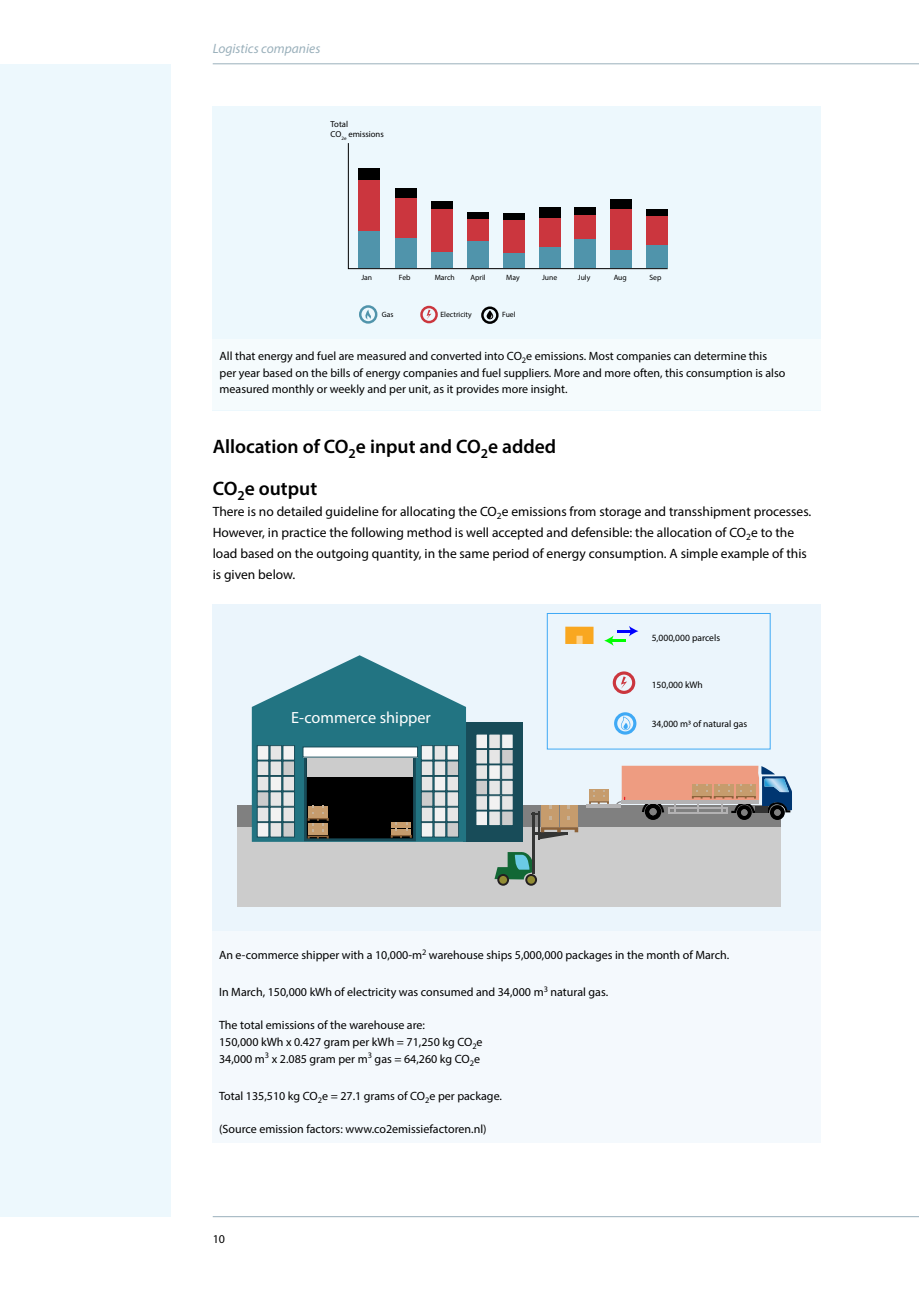
<style>
.page{position:relative;width:919px;height:1289px;background:#fff}
.page>*{position:absolute;margin:0;border:0;box-sizing:border-box;transform-origin:0 0}
.t1{font:600 19.5px/42px "Myriad Pro";color:#000}
.t2{font:16.2px "Myriad Pro";color:#fff}
.t3{font:13.5px/21px "Myriad Pro";color:#000}
.t4{font:italic 13.5px "Myriad Pro";color:#9ab0bb}
.t5{font:12px/16.5px "Myriad Pro";color:#000}
.t6{font:9.6px "Myriad Pro";color:#000}
.t7{font:8.7px/10.4px "Myriad Pro";color:#000}
.t8{font:7.65px "Myriad Pro";color:#000}
</style>
<div class="page">
<div style="left:0;top:64px;width:170px;height:1152px;background:#edf8fd"></div>
<hr style="left:213px;top:1216px;width:705px;height:1px;background:#9ab0bb">
<hr style="left:213px;top:63px;width:705px;height:1px;background:#9ab0bb">
<div style="left:213px;top:106px;width:608px;height:304px;background:#edf8fd"></div>
<svg style="left:426px;top:309px;width:5px;height:10px"></svg>
<div style="left:420px;top:306px;width:18px;height:17px;border:2px solid #cb363e;border-radius:50%"></div>
<svg style="left:363px;top:309px;width:8px;height:10px"></svg>
<div style="left:359px;top:305px;width:18px;height:18px;border:2px solid #5094ab;border-radius:50%"></div>
<div style="left:481px;top:306px;width:17px;height:18px;border:2px solid #000;border-radius:50%"></div>
<svg style="left:486px;top:310px;width:7px;height:9px"></svg>
<svg style="left:348px;top:143px;width:320px;height:126px"></svg>
<div style="left:213px;top:339px;width:608px;height:71px;background:#f5fbfd"></div>
<div style="left:213px;top:604px;width:608px;height:539px;background:#ebf5fc"></div>
<div style="left:237px;top:827px;width:544px;height:79px;background:#ccc"></div>
<div style="left:237px;top:805px;width:544px;height:22px;background:#808080"></div>
<div style="left:463px;top:722px;width:60px;height:119px;background:#184c59"></div>
<div style="left:476px;top:734px;width:11px;height:14px;background:#f2f2f2"></div>
<div style="left:475px;top:734px;width:12px;height:14px;border:1px solid #184c59"></div>
<div style="left:488px;top:734px;width:12px;height:14px;background:#e6e6e6"></div>
<div style="left:488px;top:734px;width:12px;height:14px;border:1px solid #184c59"></div>
<div style="left:501px;top:734px;width:12px;height:14px;background:#f2f2f2"></div>
<div style="left:501px;top:734px;width:12px;height:14px;border:1px solid #184c59"></div>
<div style="left:476px;top:749px;width:11px;height:15px;background:#e6e6e6"></div>
<div style="left:475px;top:749px;width:12px;height:15px;border:1px solid #184c59"></div>
<div style="left:488px;top:749px;width:12px;height:15px;background:#e6e6e6"></div>
<div style="left:488px;top:749px;width:12px;height:15px;border:1px solid #184c59"></div>
<div style="left:501px;top:749px;width:12px;height:15px;background:#ccc"></div>
<div style="left:501px;top:749px;width:12px;height:15px;border:1px solid #184c59"></div>
<div style="left:476px;top:764px;width:11px;height:15px;background:#e6e6e6"></div>
<div style="left:475px;top:764px;width:12px;height:15px;border:1px solid #184c59"></div>
<div style="left:488px;top:764px;width:12px;height:15px;background:#f2f2f2"></div>
<div style="left:488px;top:764px;width:12px;height:15px;border:1px solid #184c59"></div>
<div style="left:501px;top:764px;width:12px;height:15px;background:#e6e6e6"></div>
<div style="left:501px;top:764px;width:12px;height:15px;border:1px solid #184c59"></div>
<div style="left:476px;top:780px;width:11px;height:14px;background:#ccc"></div>
<div style="left:475px;top:780px;width:12px;height:15px;border:1px solid #184c59"></div>
<div style="left:488px;top:780px;width:12px;height:14px;background:#e6e6e6"></div>
<div style="left:488px;top:780px;width:12px;height:15px;border:1px solid #184c59"></div>
<div style="left:501px;top:780px;width:12px;height:14px;background:#e6e6e6"></div>
<div style="left:501px;top:780px;width:12px;height:15px;border:1px solid #184c59"></div>
<div style="left:476px;top:795px;width:11px;height:15px;background:#e6e6e6"></div>
<div style="left:475px;top:795px;width:12px;height:15px;border:1px solid #184c59"></div>
<div style="left:488px;top:795px;width:12px;height:15px;background:#f2f2f2"></div>
<div style="left:488px;top:795px;width:12px;height:15px;border:1px solid #184c59"></div>
<div style="left:501px;top:795px;width:12px;height:15px;background:#e6e6e6"></div>
<div style="left:501px;top:795px;width:12px;height:15px;border:1px solid #184c59"></div>
<div style="left:476px;top:811px;width:11px;height:14px;background:#f2f2f2"></div>
<div style="left:475px;top:810px;width:12px;height:15px;border:1px solid #184c59"></div>
<div style="left:488px;top:811px;width:12px;height:14px;background:#e6e6e6"></div>
<div style="left:488px;top:810px;width:12px;height:15px;border:1px solid #184c59"></div>
<div style="left:501px;top:811px;width:12px;height:14px;background:#ccc"></div>
<div style="left:501px;top:810px;width:12px;height:15px;border:1px solid #184c59"></div>
<svg style="left:252px;top:655px;width:214px;height:186px"></svg>
<hr style="left:586px;top:804px;width:34px;height:3px;background:#b3b2b3">
<svg style="left:589px;top:789px;width:20px;height:14px"></svg>
<svg style="left:615px;top:765px;width:177px;height:55px"></svg>
<svg style="left:497px;top:874px;width:12px;height:11px"></svg>
<div style="left:499px;top:876px;width:8px;height:7px;background:#928c34;border-radius:50%"></div>
<svg style="left:525px;top:874px;width:12px;height:11px"></svg>
<div style="left:527px;top:876px;width:8px;height:7px;background:#928c34;border-radius:50%"></div>
<svg style="left:494px;top:850px;width:41px;height:29px"></svg>
<hr style="left:531px;top:812px;width:3px;height:61px;background:#343534">
<hr style="left:532px;top:832px;width:35px;height:2px;background:#343534">
<hr style="left:537px;top:811px;width:2px;height:28px;background:#343534">
<svg style="left:539px;top:827px;width:39px;height:12px"></svg>
<div style="left:560px;top:816px;width:17px;height:10px;background:#c69c6d"></div>
<div style="left:541px;top:816px;width:18px;height:10px;background:#c69c6d"></div>
<div style="left:560px;top:805px;width:17px;height:10px;background:#c69c6d"></div>
<svg style="left:567px;top:805px;width:3px;height:4px"></svg>
<div style="left:541px;top:805px;width:18px;height:10px;background:#c69c6d"></div>
<svg style="left:549px;top:805px;width:3px;height:4px"></svg>
<div style="left:547px;top:613px;width:223px;height:136px;border:1px solid #3fa9f5"></div>
<svg style="left:604px;top:626px;width:34px;height:20px"></svg>
<svg style="left:621px;top:676px;width:6px;height:13px"></svg>
<div style="left:612px;top:671px;width:23px;height:23px;border:3px solid #cb363e;border-radius:50%"></div>
<div style="left:614px;top:712px;width:22px;height:22px;border:3px solid #3fa9f5;border-radius:50%"></div>
<div style="left:565px;top:626px;width:28px;height:18px;background:#f9a720"></div>
<div style="left:576px;top:635px;width:6px;height:9px;background:#ffd186"></div>
<svg style="left:620px;top:716px;width:10px;height:14px"></svg>
<div style="left:213px;top:931px;width:608px;height:212px;background:#f4f9fd"></div>
<p class="t4" style="left:213px;top:40px;width:109px">Logistics companies</p>
<p class="t7" style="left:330px;top:118px;width:55px">Total<br>CO<sub>2e</sub> emissions</p>
<p class="t8" style="left:361px;top:273px;width:12px">Jan</p>
<p class="t8" style="left:399px;top:273px;width:13px">Feb</p>
<p class="t8" style="left:434px;top:273px;width:22px">March</p>
<p class="t8" style="left:470px;top:273px;width:17px">April</p>
<p class="t8" style="left:506px;top:273px;width:15px">May</p>
<p class="t8" style="left:542px;top:273px;width:17px">June</p>
<p class="t8" style="left:578px;top:273px;width:14px">July</p>
<p class="t8" style="left:613px;top:273px;width:15px">Aug</p>
<p class="t8" style="left:649px;top:273px;width:14px">Sep</p>
<p class="t8" style="left:382px;top:310px;width:13px">Gas</p>
<p class="t8" style="left:440px;top:310px;width:33px">Electricity</p>
<p class="t8" style="left:502px;top:310px;width:15px">Fuel</p>
<p class="t5" style="left:219px;top:348px;width:567px">All that energy and fuel are measured and converted into CO<sub>2</sub>e emissions. Most companies can determine this per year based on the bills of energy companies and fuel suppliers. More and more often, this consumption is also measured monthly or weekly and per unit, as it provides more insight.</p>
<h1 class="t1" style="left:213px;top:424px;width:345px">Allocation of CO<sub>2</sub>e input and CO<sub>2</sub>e added<br>CO<sub>2</sub>e output</h1>
<p class="t3" style="left:213px;top:500px;width:600px">There is no detailed guideline for allocating the CO<sub>2</sub>e emissions from storage and transshipment processes.<br>However, in practice the following method is well accepted and defensible: the allocation of CO<sub>2</sub>e to the load based on the outgoing quantity, in the same period of energy consumption. A simple example of this is given below.</p>
<h2 class="t2" style="left:291px;top:707px;width:141px">E-commerce shipper</h2>
<p class="t6" style="left:651px;top:631px;width:70px">5,000,000 parcels</p>
<p class="t6" style="left:651px;top:679px;width:53px">150,000 kWh</p>
<p class="t6" style="left:651px;top:718px;width:97px">34,000 m3 of natural gas</p>
<p class="t5" style="left:219px;top:946px;width:511px">An e-commerce shipper with a 10,000-m<sup>2</sup> warehouse ships 5,000,000 packages in the month of March.</p>
<p class="t5" style="left:219px;top:984px;width:390px">In March, 150,000 kWh of electricity was consumed and 34,000 m<sup>3</sup> natural gas.</p>
<p class="t5" style="left:219px;top:1017px;width:265px">The total emissions of the warehouse are:<br>150,000 kWh x 0.427 gram per kWh = 71,250 kg CO<sub>2</sub>e<br>34,000 m<sup>3</sup> x 2.085 gram per m<sup>3</sup> gas = 64,260 kg CO<sub>2</sub>e</p>
<p class="t5" style="left:219px;top:1087px;width:284px">Total 135,510 kg CO<sub>2</sub>e = 27.1 grams of CO<sub>2</sub>e per package.</p>
<p class="t5" style="left:219px;top:1120px;width:269px">(Source emission factors: www.co2emissiefactoren.nl)</p>
<p class="t5" style="left:213px;top:1230px;width:14px">10</p>
</div>
